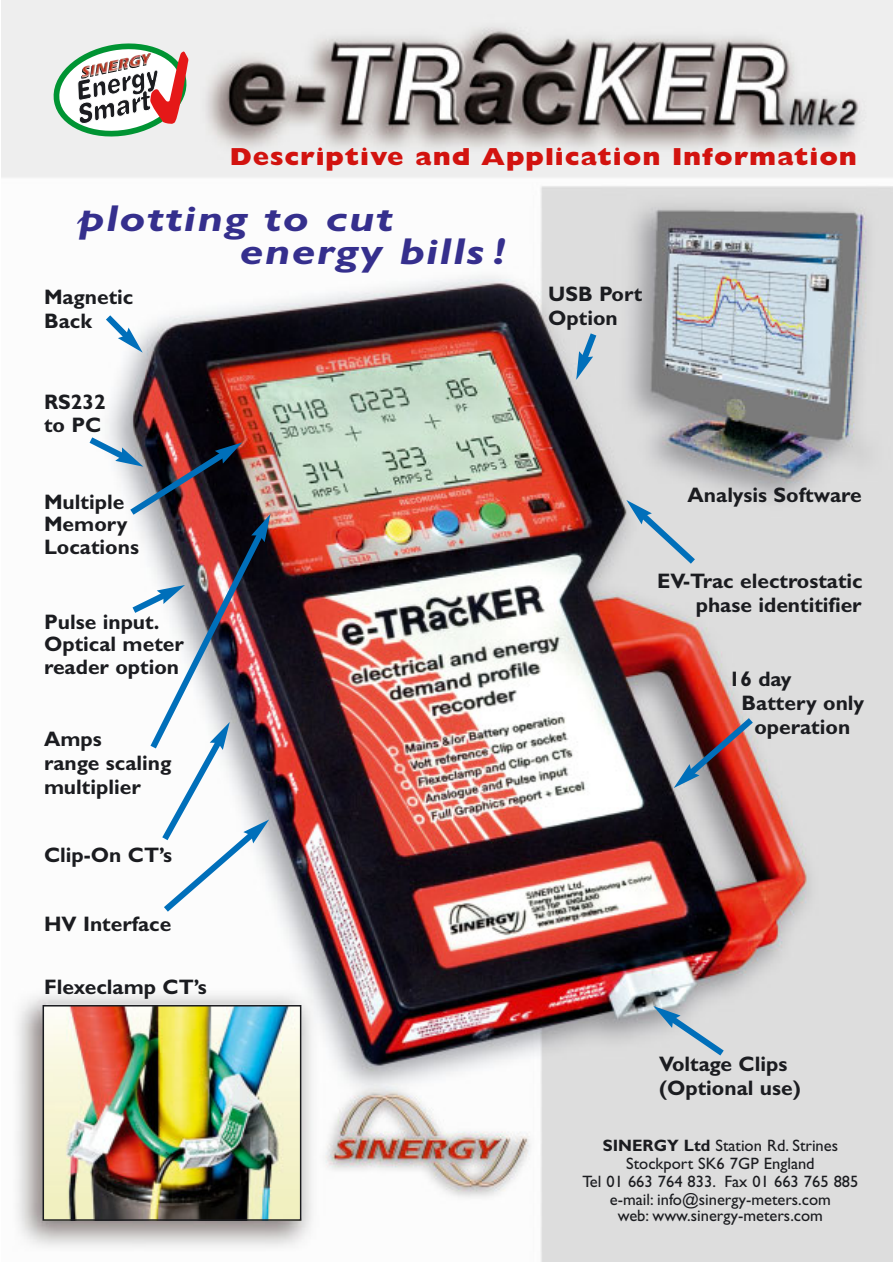
<style>
.page{position:relative;width:893px;height:1262px;background:#fff}
.page>*{position:absolute;margin:0;border:0;box-sizing:border-box;transform-origin:0 0}
.t1{font:italic 700 37.5px/33px "Gill Sans";letter-spacing:.025em;color:#352f8d;scale:1.25 1}
.t2{font:800 24.75px "Gill Sans";letter-spacing:.035em;color:#d2130f;scale:1.08 1}
.t3{font:700 21px/24px "Gill Sans";color:#1b1c20}
.t4{font:16.5px/18px "Gill Sans";color:#1b1c20;text-align:center}
.s1{font-weight:700}
</style>
<div class="page">
<img style="left:2px;top:0;width:890px;height:1261px">
<img style="left:46px;top:1008px;width:252px;height:209px">
<div style="left:43px;top:1005px;width:258px;height:215px;border:2px solid #1b1c20"></div>
<svg style="left:46px;top:40px;width:144px;height:105px"></svg>
<img style="left:81px;top:56px;width:68px;height:23px">
<img style="left:82px;top:55px;width:67px;height:22px">
<svg style="left:626px;top:500px;width:75px;height:70px;background:#c4d0d8"></svg>
<svg style="left:576px;top:327px;width:25px;height:53px"></svg>
<img style="left:673px;top:712px;width:86px;height:76px">
<svg style="left:100px;top:309px;width:43px;height:44px"></svg>
<svg style="left:653px;top:1006px;width:77px;height:55px;background:#bccbd4"></svg>
<svg style="left:83px;top:432px;width:187px;height:486px"></svg>
<p class="t2" style="left:230px;top:148px;width:582px">Descriptive and Application Information</p>
<h1 class="t1" style="left:240px;top:206px;width:214px;text-indent:-162px">plotting to cut energy bills !</h1>
<p class="t3" style="left:44px;top:287px;width:91px">Magnetic<br>Back</p>
<p class="t3" style="left:44px;top:393px;width:63px;line-height:22.5px">RS232 to PC</p>
<p class="t3" style="left:44px;top:492px;width:96px;line-height:22.5px">Multiple<br>Memory<br>Locations</p>
<p class="t3" style="left:44px;top:612px;width:141px;line-height:22.5px">Pulse input.<br>Optical meter reader option</p>
<p class="t3" style="left:44px;top:729px;width:129px">Amps<br>range scaling multiplier</p>
<p class="t3" style="left:44px;top:845px;width:130px">Clip-On CT’s</p>
<p class="t3" style="left:44px;top:914px;width:129px">HV Interface</p>
<p class="t3" style="left:44px;top:977px;width:164px">Flexeclamp CT’s</p>
<p class="t3" style="left:548px;top:284px;width:96px">USB Port<br>Option</p>
<p class="t3" style="left:687px;top:485px;width:176px">Analysis Software</p>
<p class="t3" style="left:657px;top:571px;width:207px;text-align:right">EV-Trac electrostatic phase identitifier</p>
<p class="t3" style="left:728px;top:669px;width:64px">16 day</p>
<p class="t3" style="left:741px;top:693px;width:124px">Battery only</p>
<p class="t3" style="left:754px;top:717px;width:97px">operation</p>
<p class="t3" style="left:659px;top:1054px;width:143px">Voltage Clips (Optional use)</p>
<p class="t4" style="left:582px;top:1137px;width:277px"><span class="s1">SINERGY Ltd</span> Station Rd. Strines<br>Stockport SK6 7GP England<br>Tel 01 663 764 833. Fax 01 663 765 885 e-mail: info@sinergy-meters.com</p>
<p class="t4" style="left:618px;top:1208px;width:207px">web: www.sinergy-meters.com</p>
</div>
